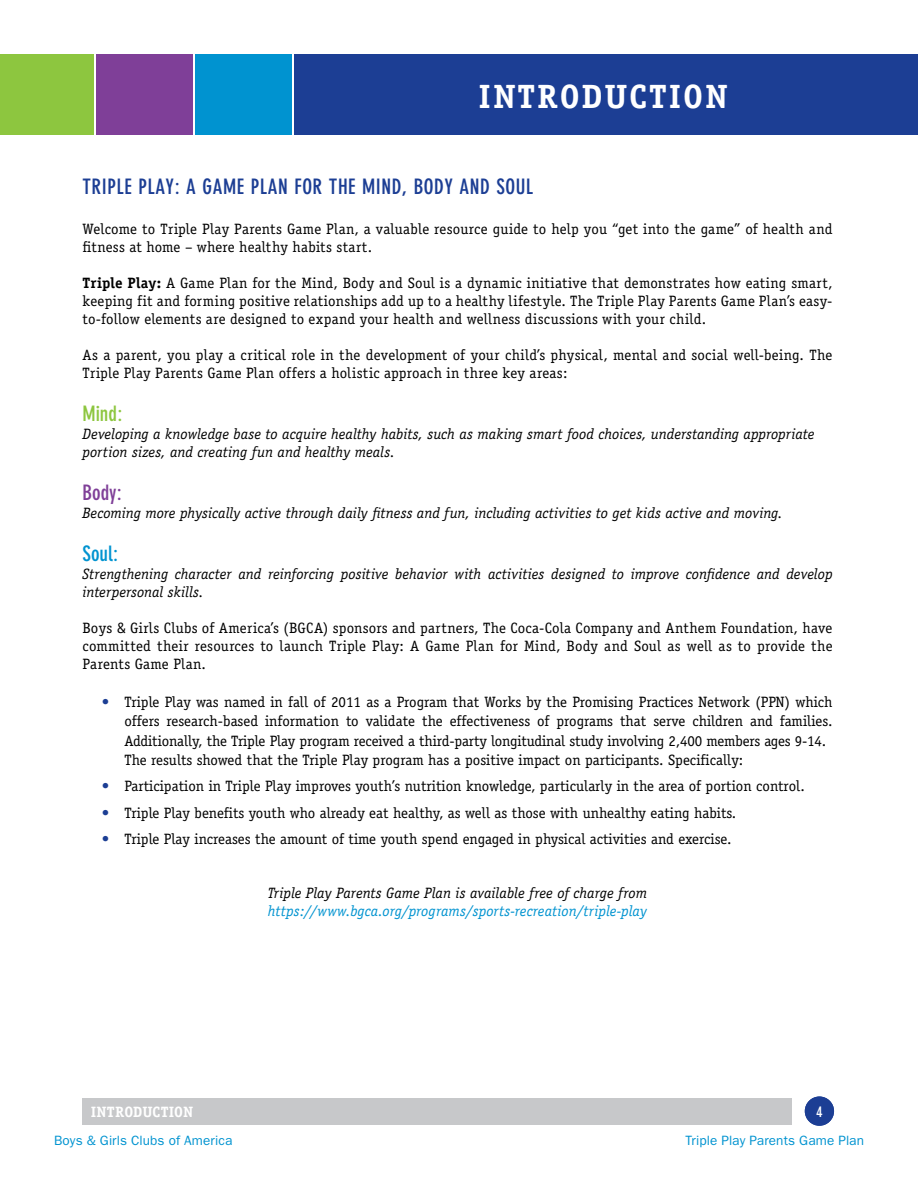
<style>
.page{position:relative;width:918px;height:1188px;background:#fff}
.page>*{position:absolute;margin:0;border:0;box-sizing:border-box;transform-origin:0 0}
.t1{font:700 33.75px "Officina Serif";letter-spacing:.06em;color:#fff}
.t2{font:700 condensed 21px "DIN Neuzeit Grotesk";letter-spacing:.025em;color:#1c3e94}
.t3{font:700 condensed 21px "DIN Neuzeit Grotesk";color:#8dc63f}
.t4{font:700 condensed 21px "DIN Neuzeit Grotesk";color:#7f3f98}
.t5{font:700 condensed 21px "DIN Neuzeit Grotesk";color:#0093d0}
.t6{font:15px/18px "Officina Serif";color:#000}
.t7{font:italic 15px/18px "Officina Serif";color:#000}
.t8{font:italic 15px "Officina Serif";letter-spacing:.005em;color:#0093d0}
.t9{font:700 15px "Officina Serif";letter-spacing:.005em;color:#fff}
.t10{font:700 condensed 15px "DIN Neuzeit Grotesk";color:#fff}
.t11{font:13.5px "Franklin Gothic";letter-spacing:.01em;color:#0093d0}
.s1{font-weight:700}
.s2{color:#1c3e94}
</style>
<div class="page">
<div style="left:82px;top:1099px;width:710px;height:26px;background:#c7c8ca"></div>
<div style="left:294px;top:54px;width:624px;height:81px;background:#1c3e94"></div>
<div style="left:0;top:54px;width:93px;height:81px;background:#8dc63f"></div>
<div style="left:195px;top:54px;width:96px;height:81px;background:#0093d0"></div>
<div style="left:96px;top:54px;width:96px;height:81px;background:#7f3f98"></div>
<div style="left:805px;top:1096px;width:29px;height:30px;background:#1c3e94;border-radius:50%"></div>
<h1 class="t1" style="left:479px;top:75px;width:251px">INTRODUCTION</h1>
<h2 class="t2" style="left:82px;top:174px;width:452px">TRIPLE PLAY: A GAME PLAN FOR THE MIND, BODY AND SOUL</h2>
<p class="t6" style="left:82px;top:220px;width:752px">Welcome to Triple Play Parents Game Plan, a valuable resource guide to help you “get into the game” of health and fitness at home – where healthy habits start.</p>
<p class="t6" style="left:82px;top:274px;width:752px;text-align:justify"><span class="s1">Triple Play:</span> A Game Plan for the Mind, Body and Soul is a dynamic initiative that demonstrates how eating smart, keeping fit and forming positive relationships add up to a healthy lifestyle. The Triple Play Parents Game Plan’s easy&shy;to-follow elements are designed to expand your health and wellness discussions with your child.</p>
<p class="t6" style="left:82px;top:346px;width:751px">As a parent, you play a critical role in the development of your child’s physical, mental and social well-being. The<br>Triple Play Parents Game Plan offers a holistic approach in three key areas:</p>
<h2 class="t3" style="left:82px;top:401px;width:42px">Mind:</h2>
<p class="t7" style="left:82px;top:425px;width:733px">Developing a knowledge base to acquire healthy habits, such as making smart food choices, understanding appropriate portion sizes, and creating fun and healthy meals.</p>
<h2 class="t4" style="left:82px;top:480px;width:41px">Body:</h2>
<p class="t7" style="left:82px;top:504px;width:702px">Becoming more physically active through daily fitness and fun, including activities to get kids active and moving.</p>
<h2 class="t5" style="left:82px;top:542px;width:37px">Soul:</h2>
<p class="t7" style="left:83px;top:565px;width:752px">Strengthening character and reinforcing positive behavior with activities designed to improve confidence and develop interpersonal skills.</p>
<p class="t6" style="left:83px;top:619px;width:752px;text-align:justify">Boys &amp; Girls Clubs of America’s (BGCA) sponsors and partners, The Coca-Cola Company and Anthem Foundation, have committed their resources to launch Triple Play: A Game Plan for Mind, Body and Soul as well as to provide the Parents Game Plan.</p>
<p class="t6" style="left:125px;top:692px;width:710px;line-height:19.5px;text-indent:-23px"><span class="s2">•</span> Triple Play was named in fall of 2011 as a Program that Works by the Promising Practices Network (PPN) which offers research-based information to validate the effectiveness of programs that serve children and families.<br>Additionally, the Triple Play program received a third-party longitudinal study involving 2,400 members ages 9-14.<br>The results showed that the Triple Play program has a positive impact on participants. Specifically:</p>
<p class="t6" style="left:102px;top:777px;width:704px"><span class="s2">•</span> Participation in Triple Play improves youth’s nutrition knowledge, particularly in the area of portion control.</p>
<p class="t6" style="left:102px;top:804px;width:636px"><span class="s2">•</span> Triple Play benefits youth who already eat healthy, as well as those with unhealthy eating habits.</p>
<p class="t6" style="left:102px;top:830px;width:631px"><span class="s2">•</span> Triple Play increases the amount of time youth spend engaged in physical activities and exercise.</p>
<p class="t9" style="left:91px;top:1102px;width:104px">INTRODUCTION</p>
<p class="t7" style="left:268px;top:884px;width:381px">Triple Play Parents Game Plan is available free of charge from</p>
<p class="t8" style="left:268px;top:902px;width:381px">https://www.bgca.org/programs/sports-recreation/triple-play</p>
<p class="t10" style="left:816px;top:1103px;width:8px">4</p>
<p class="t11" style="left:54px;top:1133px;width:180px">Boys &amp; Girls Clubs of America</p>
<p class="t11" style="left:686px;top:1133px;width:180px">Triple Play Parents Game Plan</p>
</div>
